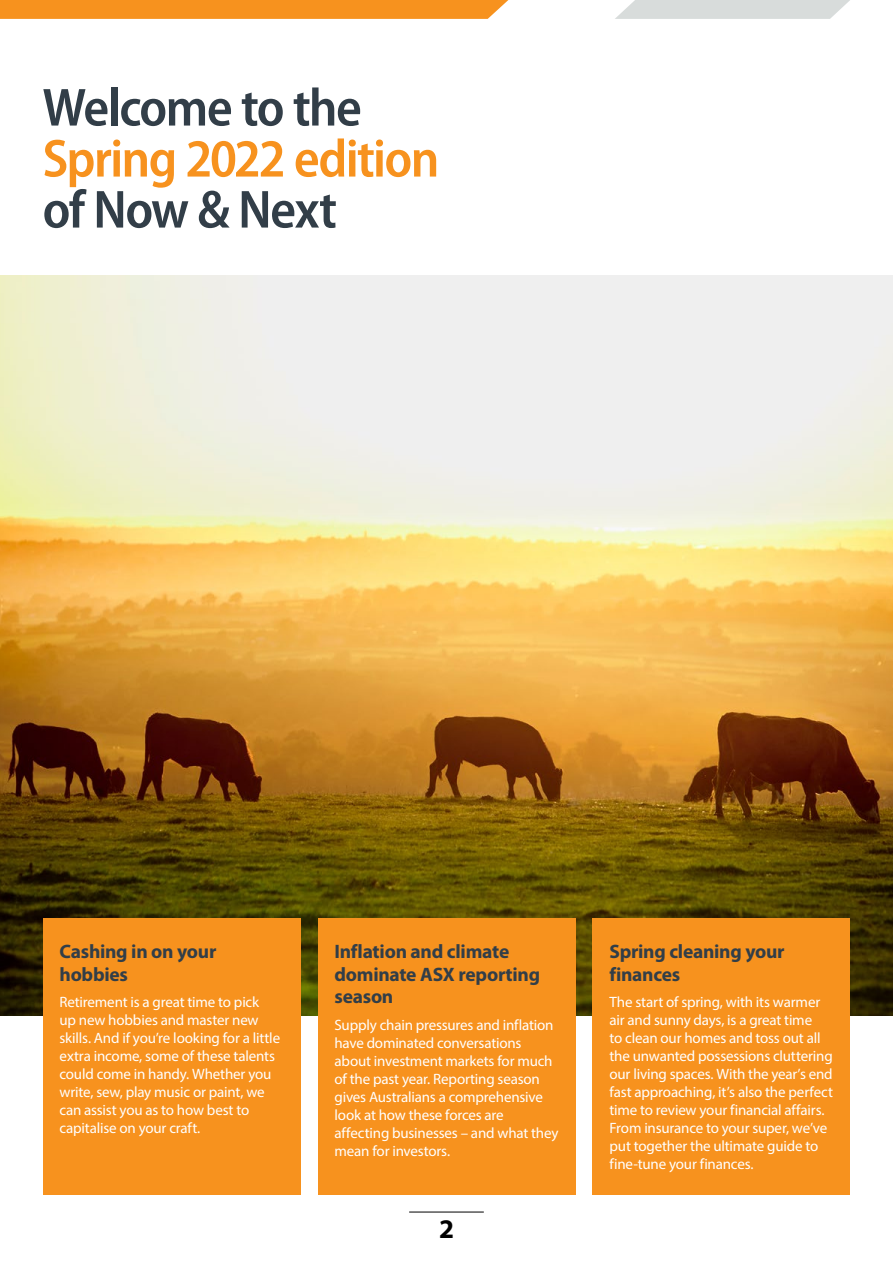
<style>
.page{position:relative;width:893px;height:1263px;background:#fff}
.page>*{position:absolute;margin:0;border:0;box-sizing:border-box;transform-origin:0 0}
.t1{font:600 semi-condensed 54px/51px "Myriad Pro";letter-spacing:-.03em;color:#323e48}
.t2{font:700 27px "Myriad Pro";color:#000}
.t3{font:700 19.5px/22.5px "Myriad Pro";letter-spacing:-.015em;color:#323e48}
.TEXT{font:15px/18px "Myriad Pro";letter-spacing:-.015em;color:#fff}
.s1{color:#f7921e}
</style>
<div class="page">
<hr style="left:409px;top:1212px;width:75px;height:1px;background:#000">
<svg style="left:0;top:0;width:509px;height:19px;background:#f79423"></svg>
<svg style="left:615px;top:0;width:235px;height:19px;background:#dbdfde"></svg>
<img style="left:0;top:276px;width:893px;height:739px">
<div style="left:43px;top:918px;width:257px;height:277px;background:#f7921e"></div>
<div style="left:317px;top:918px;width:258px;height:277px;background:#f7921e"></div>
<div style="left:592px;top:918px;width:258px;height:277px;background:#f7921e"></div>
<h1 class="t1" style="left:43px;top:81px;width:398px">Welcome to the<br><span class="s1">Spring 2022 edition </span>of Now &amp; Next</h1>
<h2 class="t3" style="left:60px;top:940px;width:158px">Cashing in on your hobbies</h2>
<p class="TEXT" style="left:60px;top:993px;width:222px">Retirement is a great time to pick<br>up new hobbies and master new skills. And if you’re looking for a little extra income, some of these talents could come in handy. Whether you write, sew, play music or paint, we can assist you as to how best to capitalise on your craft.</p>
<h2 class="t3" style="left:334px;top:940px;width:207px">Inflation and climate dominate ASX reporting season</h2>
<p class="TEXT" style="left:334px;top:1016px;width:225px">Supply chain pressures and inflation have dominated conversations about investment markets for much of the past year. Reporting season gives Australians a comprehensive look at how these forces are affecting businesses – and what they mean for investors.</p>
<h2 class="t2" style="left:439px;top:1211px;width:16px">2</h2>
<h2 class="t3" style="left:609px;top:940px;width:177px">Spring cleaning your finances</h2>
<p class="TEXT" style="left:609px;top:993px;width:225px">The start of spring, with its warmer air and sunny days, is a great time<br>to clean our homes and toss out all the unwanted possessions cluttering our living spaces. With the year’s end fast approaching, it’s also the perfect time to review your financial affairs.<br>From insurance to your super, we’ve put together the ultimate guide to fine-tune your finances.</p>
</div>
